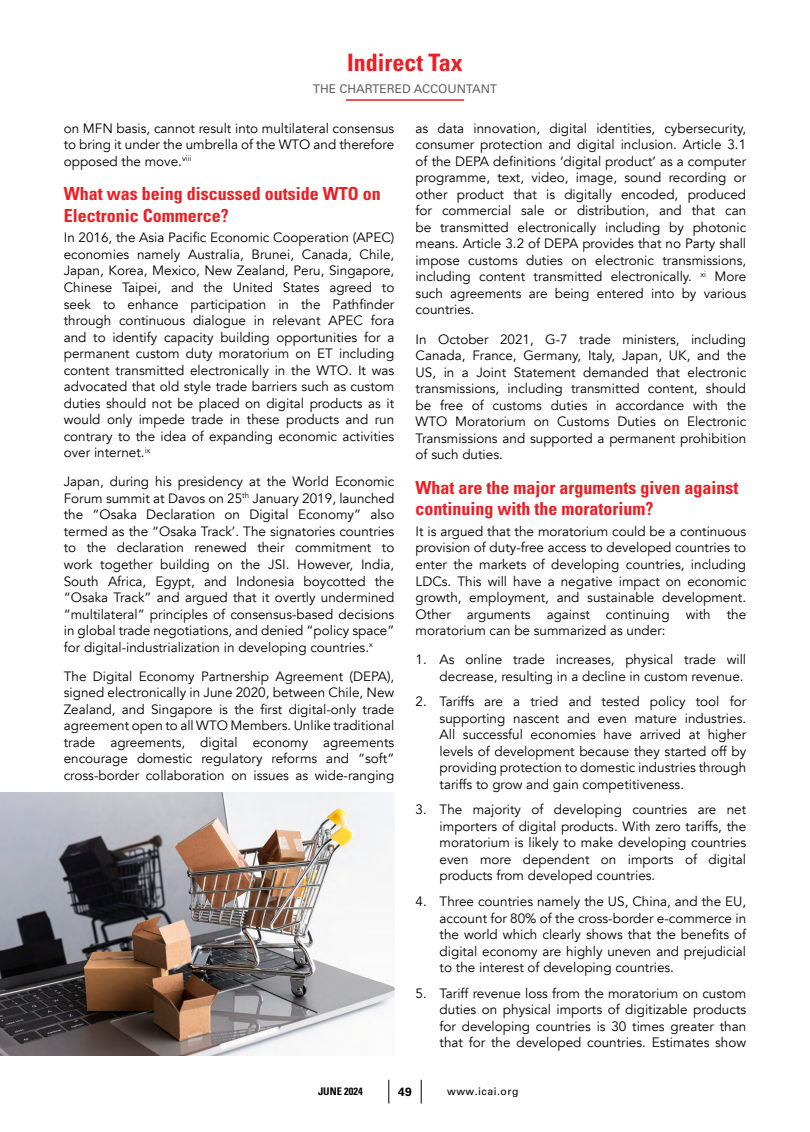
<style>
.page{position:relative;width:810px;height:1132px;background:#fff}
.page>*{position:absolute;margin:0;border:0;box-sizing:border-box;transform-origin:0 0}
.t1{font:700 condensed 24px "Univers LT Std";color:#ed1d24}
.t2{font:700 condensed 18px/21.6px "Univers LT Std";color:#ed1d24}
.t3{font:13.5px/16.5px "Avenir";color:#000;text-align:justify}
.t4{font:12px "Univers LT Std";color:#636466}
.t5{font:700 12px "Univers LT Std";color:#000}
.t6{font:10.5px "Univers LT Std";letter-spacing:.05em;color:#000}
.t7{font:700 condensed 10.5px "Univers LT Std";color:#000}
</style>
<div class="page">
<hr style="left:346px;top:99px;width:118px;height:2px;background:#ed1d24">
<svg style="left:421px;top:1079px;width:1px;height:24px"></svg>
<svg style="left:388px;top:1079px;width:1px;height:24px"></svg>
<img style="left:0;top:792px;width:394px;height:262px">
<h1 class="t1" style="left:347px;top:48px;width:117px">Indirect Tax</h1>
<p class="t4" style="left:313px;top:82px;width:186px">THE CHARTERED ACCOUNTANT</p>
<p class="t3" style="left:64px;top:120px;width:332px">on MFN basis, cannot result into multilateral consensus to bring it under the umbrella of the WTO and therefore opposed the move.<sup>viii</sup></p>
<h2 class="t2" style="left:64px;top:183px;width:318px">What was being discussed outside WTO on<br>Electronic Commerce?</h2>
<p class="t3" style="left:64px;top:230px;width:332px">In 2016, the Asia Pacific Economic Cooperation (APEC) economies namely Australia, Brunei, Canada, Chile, Japan, Korea, Mexico, New Zealand, Peru, Singapore, Chinese Taipei, and the United States agreed to seek to enhance participation in the Pathfinder through continuous dialogue in relevant APEC fora and to identify capacity building opportunities for a permanent custom duty moratorium on ET including content transmitted electronically in the WTO. It was advocated that old style trade barriers such as custom duties should not be placed on digital products as it would only impede trade in these products and run contrary to the idea of expanding economic activities over internet.<sup>ix</sup></p>
<p class="t3" style="left:64px;top:473px;width:332px">Japan, during his presidency at the World Economic Forum summit at Davos on 25<sup>th</sup> January 2019, launched the “Osaka Declaration on Digital Economy” also termed as the “Osaka Track’. The signatories countries to the declaration renewed their commitment to work together building on the JSI. However, India, South Africa, Egypt, and Indonesia boycotted the “Osaka Track” and argued that it overtly undermined “multilateral” principles of consensus-based decisions in global trade negotiations, and denied “policy space” for digital-industrialization in developing countries.<sup>x</sup></p>
<p class="t3" style="left:64px;top:668px;width:332px">The Digital Economy Partnership Agreement (DEPA), signed electronically in June 2020, between Chile, New Zealand, and Singapore is the first digital-only trade agreement open to all WTO Members. Unlike traditional trade agreements, digital economy agreements encourage domestic regulatory reforms and “soft” cross-border collaboration on issues as wide-ranging</p>
<p class="t3" style="left:416px;top:120px;width:332px">as data innovation, digital identities, cybersecurity, consumer protection and digital inclusion. Article 3.1 of the DEPA definitions ‘digital product’ as a computer programme, text, video, image, sound recording or other product that is digitally encoded, produced for commercial sale or distribution, and that can be transmitted electronically including by photonic means. Article 3.2 of DEPA provides that no Party shall impose customs duties on electronic transmissions, including content transmitted electronically. <sup>xi</sup> More such agreements are being entered into by various countries.</p>
<p class="t3" style="left:416px;top:331px;width:332px">In October 2021, G-7 trade ministers, including Canada, France, Germany, Italy, Japan, UK, and the US, in a Joint Statement demanded that electronic transmissions, including transmitted content, should be free of customs duties in accordance with the WTO Moratorium on Customs Duties on Electronic Transmissions and supported a permanent prohibition of such duties.</p>
<h2 class="t2" style="left:416px;top:476px;width:324px">What are the major arguments given against continuing with the moratorium?</h2>
<p class="t3" style="left:416px;top:523px;width:332px">It is argued that the moratorium could be a continuous provision of duty-free access to developed countries to enter the markets of developing countries, including LDCs. This will have a negative impact on economic growth, employment, and sustainable development.<br>Other arguments against continuing with the moratorium can be summarized as under:</p>
<p class="t3" style="left:416px;top:651px;width:332px;text-align:right">1. As online trade increases, physical trade will decrease, resulting in a decline in custom revenue.</p>
<p class="t3" style="left:440px;top:693px;width:308px;text-indent:-24px">2. Tariffs are a tried and tested policy tool for supporting nascent and even mature industries.<br>All successful economies have arrived at higher levels of development because they started off by providing protection to domestic industries through tariffs to grow and gain competitiveness.</p>
<p class="t3" style="left:440px;top:801px;width:308px;text-indent:-24px">3. The majority of developing countries are net importers of digital products. With zero tariffs, the moratorium is likely to make developing countries even more dependent on imports of digital products from developed countries.</p>
<p class="t3" style="left:440px;top:893px;width:308px;text-indent:-24px">4. Three countries namely the US, China, and the EU, account for 80% of the cross-border e-commerce in the world which clearly shows that the benefits of digital economy are highly uneven and prejudicial to the interest of developing countries.</p>
<p class="t3" style="left:440px;top:984px;width:308px;text-indent:-24px">5. Tariff revenue loss from the moratorium on custom duties on physical imports of digitizable products for developing countries is 30 times greater than that for the developed countries. Estimates show</p>
<p class="t7" style="left:318px;top:1084px;width:46px">JUNE 2024</p>
<p class="t5" style="left:398px;top:1084px;width:15px">49</p>
<p class="t6" style="left:447px;top:1084px;width:73px">www.icai.org</p>
</div>
